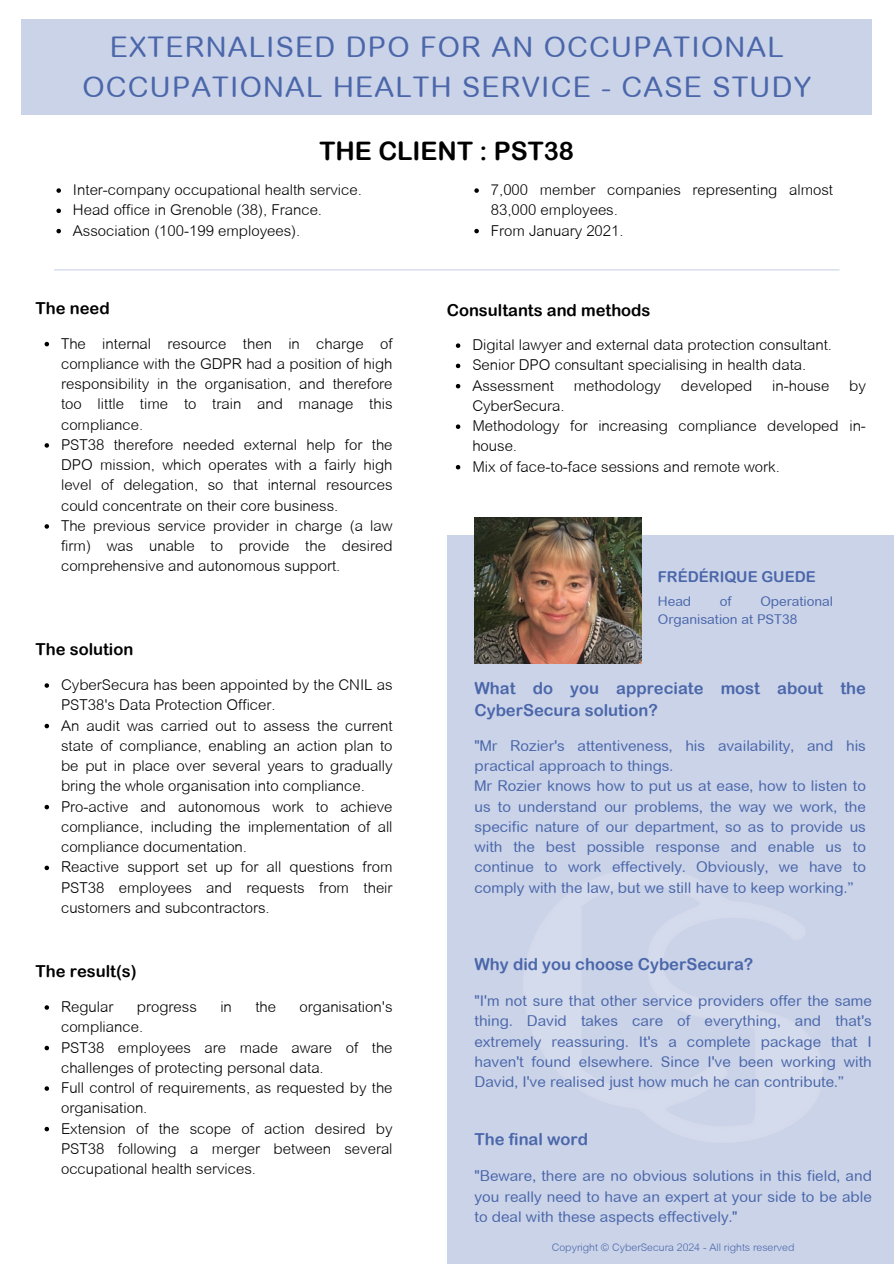
<style>
.page{position:relative;width:894px;height:1264px;background:#fff}
.page>*{position:absolute;margin:0;border:0;box-sizing:border-box;transform-origin:0 0}
.t1{font:28.5px/39.3px "Arial Rounded MT";letter-spacing:.045em;color:#4b67aa;text-align:center}
.t2{font:25.5px "Arial Rounded MT Bold";color:#000}
.t3{font:16.5px/22.5px "Arial Rounded MT Bold";color:#4b67aa}
.t4{font:16.5px "Arial Rounded MT Bold";color:#000}
.t5{font:300 15px/20.2px "Arial Rounded MT";color:#000;text-align:justify}
.t6{font:15px/20.2px "Arial Rounded MT";color:#4b67aa;text-align:justify}
.t7{font:15px "Arial Rounded MT Bold";color:#4b67aa}
.t8{font:13.5px/18px "Arial Rounded MT";color:#4b67aa}
.t9{font:300 10.5px "Arial Rounded MT";color:#4b67aa}
</style>
<div class="page">
<div style="left:22px;top:19px;width:849px;height:96px;background:#cad3e8"></div>
<div style="left:446px;top:535px;width:447px;height:728px;background:#cad3e8"></div>
<img style="left:474px;top:517px;width:167px;height:146px">
<hr style="left:54px;top:269px;width:784px;height:1px;background:#cad3e8">
<svg style="left:56px;top:188px;width:5px;height:5px"></svg>
<svg style="left:56px;top:208px;width:5px;height:5px"></svg>
<svg style="left:56px;top:229px;width:5px;height:4px"></svg>
<svg style="left:45px;top:342px;width:4px;height:4px"></svg>
<svg style="left:45px;top:443px;width:4px;height:4px"></svg>
<svg style="left:45px;top:524px;width:4px;height:4px"></svg>
<svg style="left:45px;top:683px;width:4px;height:4px"></svg>
<svg style="left:45px;top:723px;width:4px;height:5px"></svg>
<svg style="left:45px;top:804px;width:4px;height:5px"></svg>
<svg style="left:45px;top:865px;width:4px;height:5px"></svg>
<svg style="left:474px;top:188px;width:4px;height:5px"></svg>
<svg style="left:474px;top:229px;width:4px;height:4px"></svg>
<svg style="left:45px;top:1005px;width:4px;height:4px"></svg>
<svg style="left:45px;top:1045px;width:4px;height:5px"></svg>
<svg style="left:45px;top:1086px;width:4px;height:4px"></svg>
<svg style="left:45px;top:1126px;width:4px;height:5px"></svg>
<svg style="left:455px;top:343px;width:5px;height:5px"></svg>
<svg style="left:455px;top:363px;width:5px;height:5px"></svg>
<svg style="left:455px;top:384px;width:5px;height:4px"></svg>
<svg style="left:455px;top:424px;width:5px;height:5px"></svg>
<svg style="left:455px;top:465px;width:5px;height:4px"></svg>
<h2 class="t1" style="left:82px;top:27px;width:730px">EXTERNALISED DPO FOR AN OCCUPATIONAL<br>OCCUPATIONAL HEALTH SERVICE - CASE STUDY</h2>
<p class="t2" style="left:319px;top:136px;width:256px">THE CLIENT : PST38</p>
<p class="t5" style="left:73px;top:179px;width:290px">Inter-company occupational health service.</p>
<p class="t5" style="left:73px;top:200px;width:251px">Head office in Grenoble (38), France.</p>
<p class="t5" style="left:73px;top:220px;width:229px">Association (100-199 employees).</p>
<p class="t5" style="left:490px;top:179px;width:344px">7,000 member companies representing almost<br>83,000 employees.</p>
<p class="t5" style="left:490px;top:220px;width:134px">From January 2021.</p>
<p class="t4" style="left:36px;top:298px;width:76px">The need</p>
<h4 class="t5" style="left:61px;top:333px;width:333px">The internal resource then in charge of compliance with the GDPR had a position of high responsibility in the organisation, and therefore too little time to train and manage this compliance.</h4>
<p class="t5" style="left:61px;top:434px;width:333px">PST38 therefore needed external help for the DPO mission, which operates with a fairly high level of delegation, so that internal resources could concentrate on their core business.</p>
<p class="t5" style="left:61px;top:515px;width:333px">The previous service provider in charge (a law firm) was unable to provide the desired comprehensive and autonomous support.</p>
<p class="t4" style="left:36px;top:639px;width:99px">The solution</p>
<h4 class="t5" style="left:61px;top:674px;width:333px">CyberSecura has been appointed by the CNIL as<br>PST38's Data Protection Officer.</h4>
<p class="t5" style="left:61px;top:715px;width:333px">An audit was carried out to assess the current state of compliance, enabling an action plan to be put in place over several years to gradually bring the whole organisation into compliance.</p>
<p class="t5" style="left:61px;top:796px;width:333px">Pro-active and autonomous work to achieve compliance, including the implementation of all compliance documentation.</p>
<p class="t5" style="left:61px;top:856px;width:333px">Reactive support set up for all questions from PST38 employees and requests from their customers and subcontractors.</p>
<p class="t4" style="left:36px;top:961px;width:103px">The result(s)</p>
<p class="t5" style="left:61px;top:996px;width:54px">Regular</p>
<p class="t5" style="left:137px;top:996px;width:61px">progress</p>
<p class="t5" style="left:220px;top:996px;width:13px">in</p>
<p class="t5" style="left:255px;top:996px;width:22px">the</p>
<p class="t5" style="left:299px;top:996px;width:94px">organisation's</p>
<p class="t5" style="left:61px;top:1016px;width:84px">compliance.</p>
<h4 class="t5" style="left:61px;top:1037px;width:333px">PST38 employees are made aware of the challenges of protecting personal data.</h4>
<p class="t5" style="left:61px;top:1077px;width:333px">Full control of requirements, as requested by the organisation.</p>
<p class="t5" style="left:61px;top:1118px;width:333px">Extension of the scope of action desired by PST38 following a merger between several occupational health services.</p>
<p class="t4" style="left:446px;top:300px;width:205px">Consultants and methods</p>
<h3 class="t5" style="left:472px;top:334px;width:361px">Digital lawyer and external data protection consultant.</h3>
<h5 class="t5" style="left:472px;top:355px;width:335px">Senior DPO consultant specialising in health data.</h5>
<h4 class="t5" style="left:472px;top:375px;width:83px">Assessment</h4>
<h4 class="t5" style="left:573px;top:375px;width:89px">methodology</h4>
<h4 class="t5" style="left:680px;top:375px;width:73px">developed</h4>
<h4 class="t5" style="left:772px;top:375px;width:59px">in-house</h4>
<h4 class="t5" style="left:849px;top:375px;width:18px">by</h4>
<h4 class="t5" style="left:472px;top:395px;width:94px">CyberSecura.</h4>
<h4 class="t5" style="left:472px;top:415px;width:395px">Methodology for increasing compliance developed in&shy;house.</h4>
<p class="t5" style="left:472px;top:456px;width:309px">Mix of face-to-face sessions and remote work.</p>
<p class="t7" style="left:657px;top:567px;width:159px">FRÉDÉRIQUE GUEDE</p>
<h4 class="t8" style="left:657px;top:592px;width:35px">Head</h4>
<h4 class="t8" style="left:719px;top:592px;width:13px">of</h4>
<h4 class="t8" style="left:657px;top:592px;width:177px;text-indent:102px">Operational<br>Organisation at PST38</h4>
<p class="t3" style="left:474px;top:676px;width:393px">What do you appreciate most about the<br>CyberSecura solution?</p>
<p class="t6" style="left:474px;top:735px;width:393px">"Mr Rozier's attentiveness, his availability, and his practical approach to things.</p>
<p class="t6" style="left:474px;top:775px;width:393px">Mr Rozier knows how to put us at ease, how to listen to us to understand our problems, the way we work, the specific nature of our department, so as to provide us with the best possible response and enable us to continue to work effectively. Obviously, we have to comply with the law, but we still have to keep working.”</p>
<p class="t3" style="left:474px;top:952px;width:280px">Why did you choose CyberSecura?</p>
<h4 class="t6" style="left:474px;top:990px;width:399px">"I'm not sure that other service providers offer the same thing. David takes care of everything, and that's extremely reassuring. It's a complete package that I haven't found elsewhere. Since I've been working with David, I've realised just how much he can contribute.”</h4>
<h4 class="t3" style="left:474px;top:1127px;width:115px">The final word</h4>
<h4 class="t6" style="left:474px;top:1165px;width:399px">"Beware, there are no obvious solutions in this field, and you really need to have an expert at your side to be able to deal with these aspects effectively."</h4>
<h4 class="t9" style="left:551px;top:1241px;width:244px">Copyright © CyberSecura 2024 - All rights reserved</h4>
</div>
